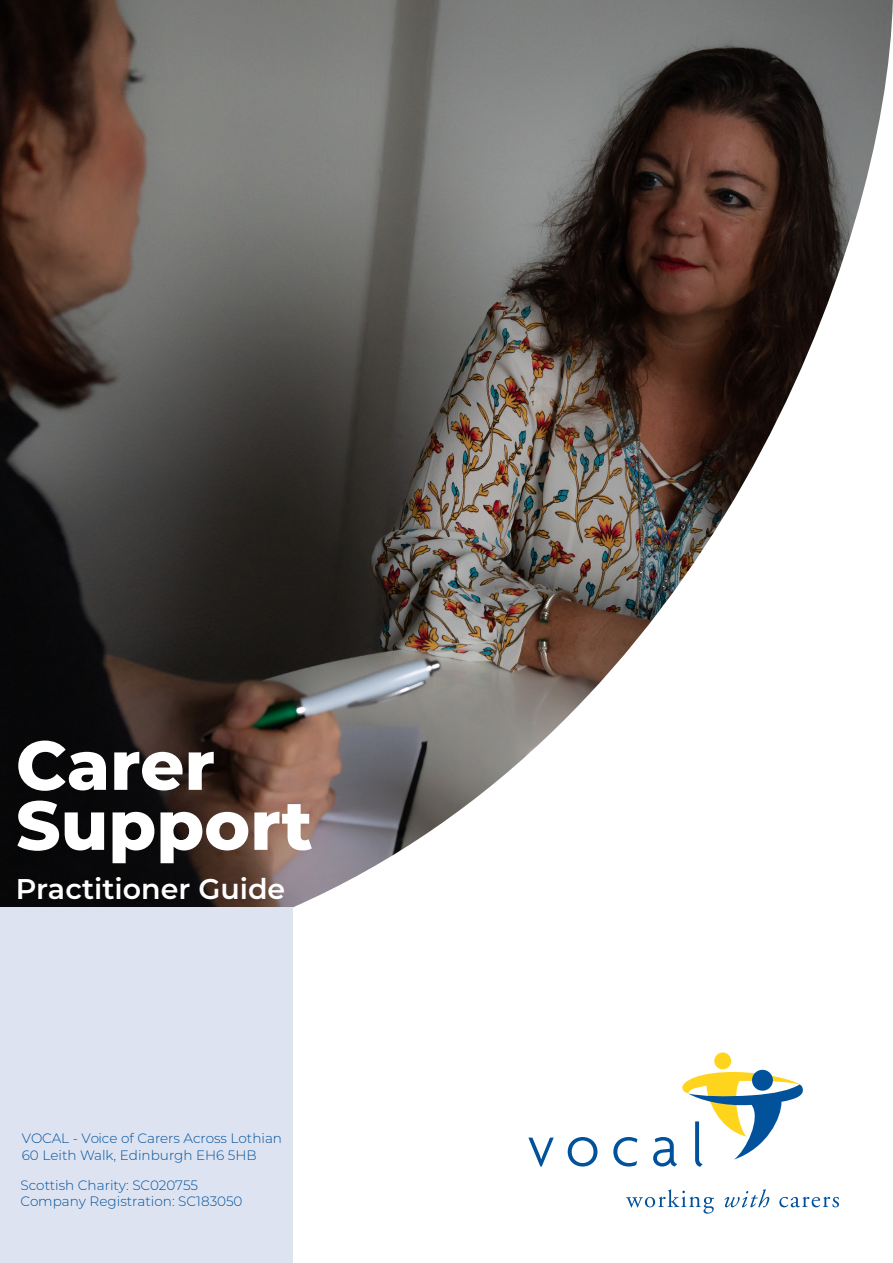
<style>
.page{position:relative;width:893px;height:1263px;background:#fff}
.page>*{position:absolute;margin:0;border:0;box-sizing:border-box;transform-origin:0 0}
.Heading{font:800 69px/60px "Montserrat";color:#fff}
.Heading-2{font:600 28.5px "Montserrat";color:#fff}
.t1{font:300 13.65px/16.4px "Montserrat";color:#01529b}
</style>
<div class="page">
<div style="left:714px;top:1052px;width:17px;height:17px;background:#fed41d;border-radius:50%"></div>
<svg style="left:626px;top:1189px;width:88px;height:25px"></svg>
<svg style="left:724px;top:1189px;width:45px;height:18px"></svg>
<svg style="left:779px;top:1196px;width:60px;height:11px"></svg>
<svg style="left:528px;top:1137px;width:26px;height:29px"></svg>
<svg style="left:568px;top:1137px;width:29px;height:29px"></svg>
<svg style="left:613px;top:1137px;width:24px;height:29px"></svg>
<svg style="left:653px;top:1071px;width:150px;height:96px"></svg>
<img style="left:0;top:0;width:893px;height:908px">
<div style="left:0;top:907px;width:293px;height:356px;background:#dee3f1"></div>
<p class="Heading" style="left:16px;top:731px;width:298px">Carer<br>Support</p>
<p class="Heading-2" style="left:16px;top:868px;width:271px">Practitioner Guide</p>
<p class="t1" style="left:22px;top:1130px;width:262px">VOCAL - Voice of Carers Across Lothian<br>60 Leith Walk, Edinburgh EH6 5HB</p>
<p class="t1" style="left:20px;top:1176px;width:224px">Scottish Charity: SC020755<br>Company Registration: SC183050</p>
</div>
